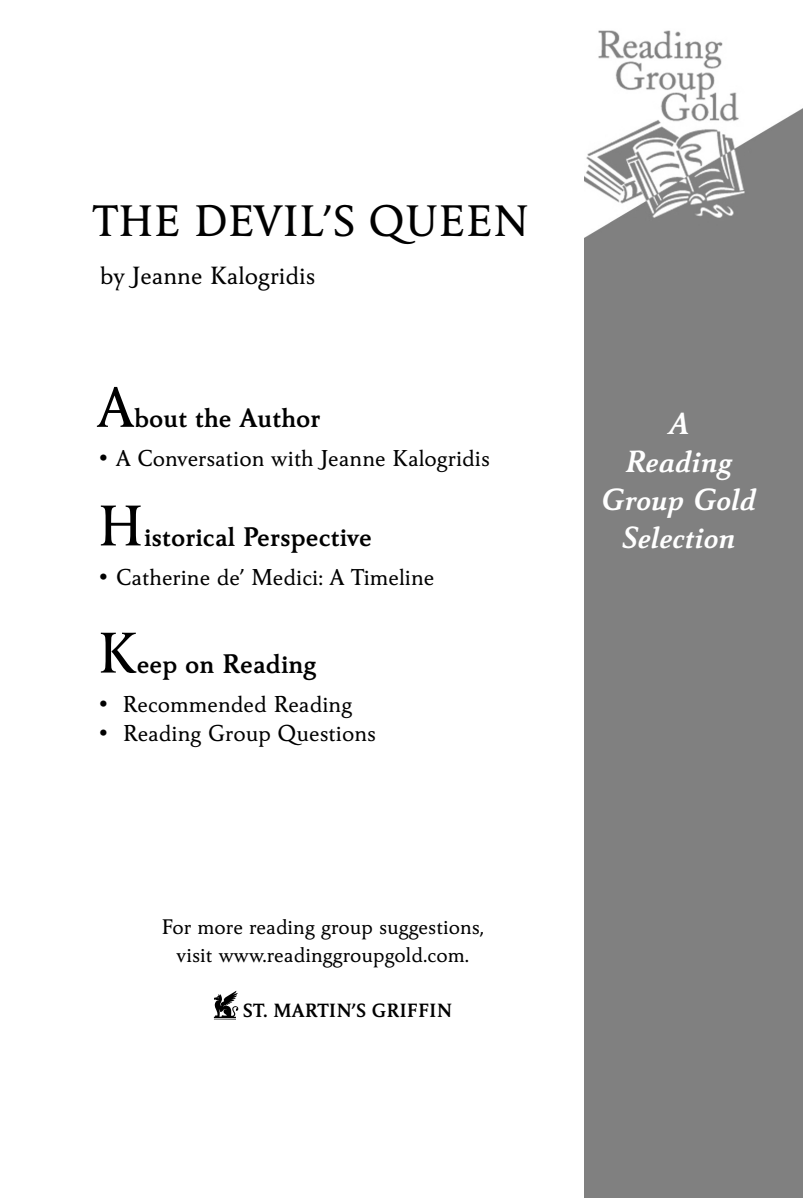
<style>
.page{position:relative;width:803px;height:1198px;background:#fff}
.page>*{position:absolute;margin:0;border:0;box-sizing:border-box;transform-origin:0 0}
.t1{font:500 46px "Carre Noir Std";color:#000}
.t2{font:italic 700 32px/38px "Carre Noir Std";color:#fff;text-align:center}
.t3{font:700 28px "Carre Noir Std";color:#000}
.t4{font:500 26px "Carre Noir Std";color:#000}
.t5{font:500 24px "Carre Noir Std";color:#000}
.t6{font:500 22px/28px "Carre Noir Std";color:#000;text-align:center}
.t7{font:700 20px "Carre Noir Std";color:#000}
.s1{font-weight:500;font-size:60px}
</style>
<div class="page">
<img style="left:584px;top:30px;width:219px;height:1168px">
<svg style="left:213px;top:991px;width:25px;height:29px"></svg>
<h1 class="t1" style="left:93px;top:204px;width:437px">THE DEVIL’S QUEEN</h1>
<p class="t4" style="left:100px;top:266px;width:217px">by Jeanne Kalogridis</p>
<p class="t3" style="left:97px;top:408px;width:225px"><span class="s1">A</span>bout the Author</p>
<p class="t5" style="left:97px;top:450px;width:394px">• A Conversation with Jeanne Kalogridis</p>
<p class="t3" style="left:97px;top:526px;width:276px"><span class="s1">H</span>istorical Perspective</p>
<p class="t5" style="left:97px;top:569px;width:338px">• Catherine de’ Medici: A Timeline</p>
<p class="t3" style="left:97px;top:653px;width:220px"><span class="s1">K</span>eep on Reading</p>
<p class="t5" style="left:97px;top:696px;width:256px">• Recommended Reading</p>
<p class="t5" style="left:97px;top:725px;width:280px">• Reading Group Questions</p>
<p class="t6" style="left:161px;top:915px;width:324px">For more reading group suggestions, visit www.readinggroupgold.com.</p>
<p class="t7" style="left:243px;top:1003px;width:211px">ST. MARTIN’S GRIFFIN</p>
<h2 class="t2" style="left:601px;top:408px;width:156px">A<br>Reading<br>Group Gold<br>Selection</h2>
</div>
